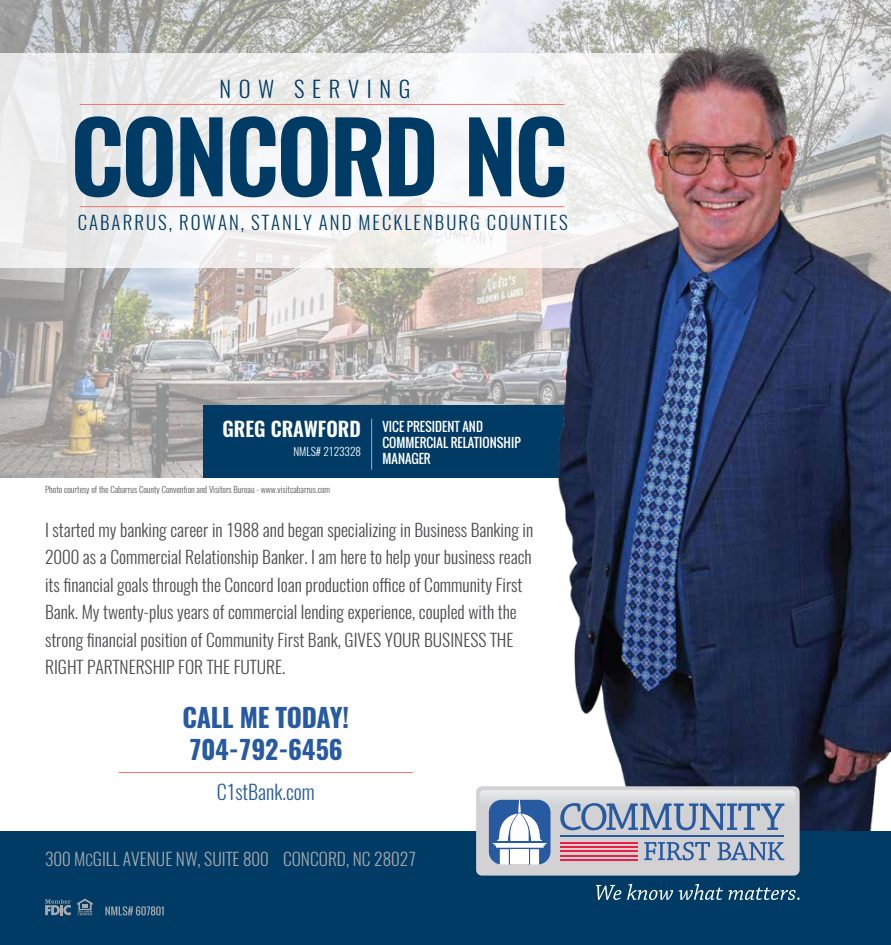
<style>
.page{position:relative;width:891px;height:945px;background:#fff}
.page>*{position:absolute;margin:0;border:0;box-sizing:border-box;transform-origin:0 0}
.t1{font:600 97.5px "Oswald";letter-spacing:-.03em;color:#003b65}
.t2{font:700 26px/32.4px "Oswald";letter-spacing:-.01em;color:#275aa1}
.t3{font:300 22.5px "Oswald";letter-spacing:.34em;color:#003b65}
.t4{font:300 20px "Oswald";color:#275aa1}
.t5{font:600 20px "Oswald";color:#fff}
.t6{font:300 18.75px "Oswald";letter-spacing:.11em;color:#003b65}
.t7{font:300 17.5px/27.5px "Oswald";color:#4d4d4f}
.t8{font:300 17.5px "Oswald";color:#a7a9ac}
.t9{font:12.5px/16.2px "Oswald";color:#fff}
.t10{font:300 11.25px "Oswald";color:#fff}
.t11{font:300 8.75px "Oswald";color:#58595b}
.s1{font-size:15px}
</style>
<div class="page">
<img style="left:0;top:0;width:890px;height:478px">
<svg style="left:0;top:53px;width:537px;height:214px;fill:#f1f2f2"></svg>
<div style="left:204px;top:405px;width:390px;height:73px;background:#003b65"></div>
<hr style="left:119px;top:772px;width:293px;height:1px;background:#f1726e">
<hr style="left:80px;top:104px;width:484px;height:1px;background:#f1726e">
<hr style="left:80px;top:206px;width:484px;height:1px;background:#f1726e">
<hr style="left:371px;top:419px;width:1px;height:51px;background:#a7a9ac">
<img style="left:537px;top:31px;width:353px;height:800px">
<div style="left:0;top:831px;width:890px;height:114px;background:#003b65"></div>
<svg style="left:105px;top:906px;width:59px;height:10px"></svg>
<svg style="left:77px;top:899px;width:16px;height:16px"></svg>
<svg style="left:45px;top:899px;width:26px;height:16px"></svg>
<div style="left:476px;top:786px;width:323px;height:90px;background:#d2d2d4;border-radius:6px"></div>
<img style="left:480px;top:790px;width:314px;height:24px">
<svg style="left:560px;top:803px;width:224px;height:27px"></svg>
<svg style="left:644px;top:842px;width:65px;height:18px"></svg>
<svg style="left:717px;top:842px;width:66px;height:18px"></svg>
<hr style="left:560px;top:835px;width:223px;height:2px;background:#275aa1">
<hr style="left:560px;top:842px;width:77px;height:2px;background:#ec1e46">
<hr style="left:560px;top:847px;width:77px;height:1px;background:#ec1e46">
<hr style="left:560px;top:851px;width:77px;height:1px;background:#ec1e46">
<hr style="left:560px;top:855px;width:77px;height:1px;background:#ec1e46">
<hr style="left:560px;top:859px;width:77px;height:1px;background:#ec1e46">
<svg style="left:595px;top:884px;width:77px;height:16px"></svg>
<svg style="left:678px;top:884px;width:44px;height:16px"></svg>
<svg style="left:728px;top:888px;width:71px;height:12px"></svg>
<svg style="left:488px;top:800px;width:62px;height:64px;background:#89a4ca"></svg>
<p class="t3" style="left:219px;top:74px;width:192px">NOW SERVING</p>
<h1 class="t1" style="left:70px;top:89px;width:498px">CONCORD NC</h1>
<p class="t6" style="left:78px;top:210px;width:491px">CABARRUS, ROWAN, STANLY AND MECKLENBURG COUNTIES</p>
<p class="t5" style="left:222px;top:415px;width:140px">GREG CRAWFORD</p>
<p class="t10" style="left:293px;top:444px;width:69px">NMLS# 2123328</p>
<p class="t11" style="left:45px;top:484px;width:286px">Photo courtesy of the Cabarrus County Convention and Visitors Bureau - www.visitcabarrus.com</p>
<p class="t9" style="left:382px;top:418px;width:140px">VICE PRESIDENT AND<br>COMMERCIAL RELATIONSHIP<br>MANAGER</p>
<p class="t7" style="left:45px;top:516px;width:489px">I started my banking career in 1988 and began specializing in Business Banking in 2000 as a Commercial Relationship Banker. I am here to help your business reach its financial goals through the Concord loan production office of Community First Bank. My twenty-plus years of commercial lending experience, coupled with the strong financial position of Community First Bank, GIVES YOUR BUSINESS THE RIGHT PARTNERSHIP FOR THE FUTURE.</p>
<h2 class="t2" style="left:182px;top:702px;width:168px">CALL ME TODAY!<br>704-792-6456</h2>
<p class="t4" style="left:217px;top:779px;width:99px">C1stBank.com</p>
<p class="t8" style="left:45px;top:847px;width:372px">300 M<span class="s1">C</span>GILL AVENUE NW, SUITE 800 CONCORD, NC 28027</p>
</div>
